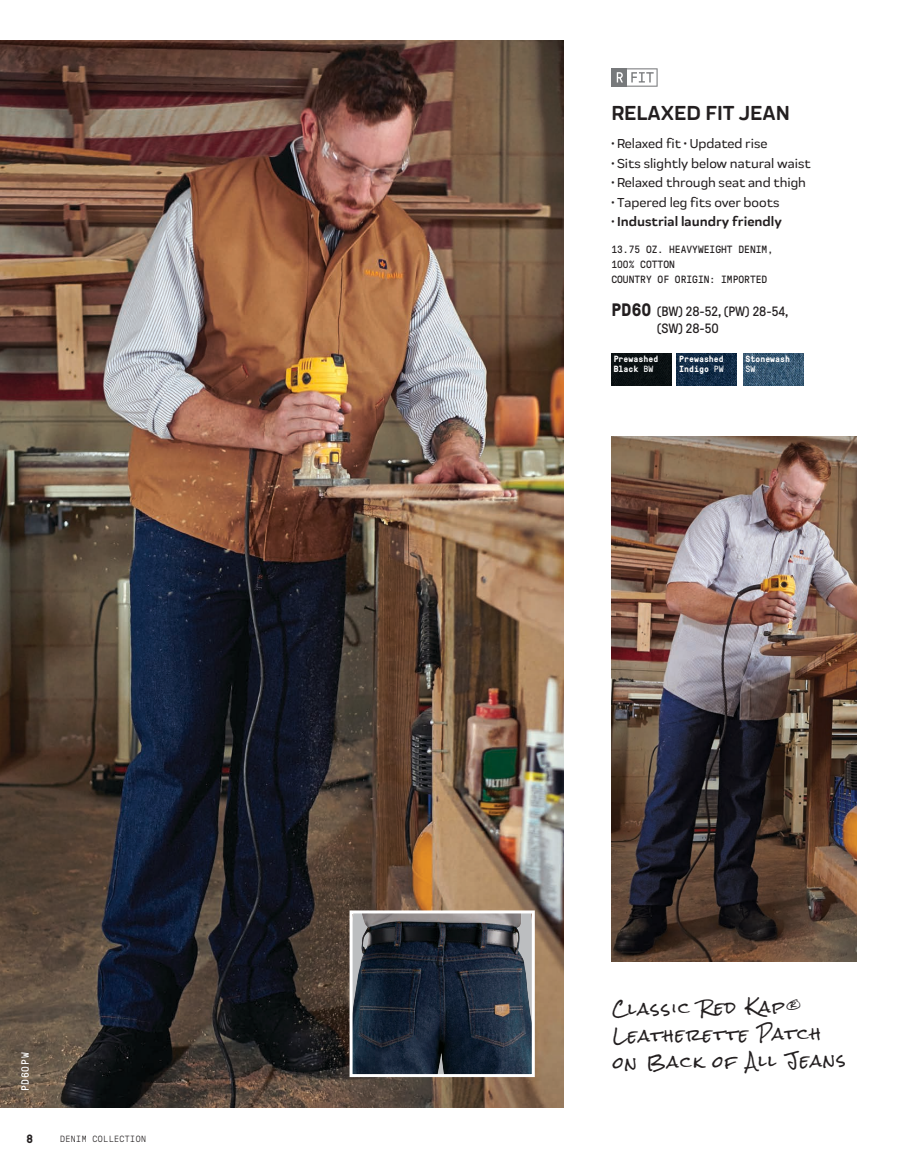
<style>
.page{position:relative;width:905px;height:1175px;background:#fff}
.page>*{position:absolute;margin:0;border:0;box-sizing:border-box;transform-origin:0 0}
.t1{font:700 21px "Praktika Rnd";color:#231f20}
.t2{font:15.75px/27.2px "Rock Salt";color:#231f20}
.t3{font:500 13.5px "Praktika Rnd";color:#231f20}
.t4{font:13.5px/16.5px "GT Pressura";color:#231f20}
.t5{font:700 13.5px "Praktika Rnd";color:#231f20}
.t6{font:700 12px "GT Pressura Mono";color:#231f20}
.t7{font:10.5px/15px "GT Pressura Mono";color:#231f20}
.t8{font:10.5px "GT Pressura Mono";letter-spacing:.075em;color:#fff}
.t9{font:700 9px/9.8px "GT Pressura Mono";color:#fff}
.t10{font:300 9px "GT Pressura Mono";letter-spacing:.05em;color:#231f20}
.t11{font:9px "GT Pressura Mono";color:#fff}
.s1{font-weight:500}
.s2{font-weight:700;font-size:18px}
.s3{font-weight:400}
</style>
<div class="page">
<img style="left:0;top:40px;width:563px;height:1067px">
<svg style="left:611px;top:68px;width:46px;height:19px"></svg>
<img style="left:743px;top:353px;width:60px;height:32px">
<img style="left:677px;top:353px;width:59px;height:32px">
<div style="left:611px;top:353px;width:60px;height:32px;background:#0a1012"></div>
<img style="left:353px;top:914px;width:178px;height:159px">
<div style="left:349px;top:910px;width:186px;height:167px;border:3px solid #fff"></div>
<img style="left:611px;top:436px;width:245px;height:525px">
<p class="t8" style="left:20px;top:1091px;width:40px;rotate:-90deg">PD60PW</p>
<p class="t6" style="left:26px;top:1130px;width:8px">8</p>
<p class="t10" style="left:60px;top:1133px;width:87px">DENIM COLLECTION</p>
<h1 class="t1" style="left:611px;top:96px;width:180px">RELAXED FIT JEAN</h1>
<p class="t3" style="left:611px;top:134px;width:158px">• Relaxed fit • Updated rise</p>
<p class="t3" style="left:611px;top:153px;width:201px">• Sits slightly below natural waist</p>
<p class="t3" style="left:611px;top:172px;width:196px">• Relaxed through seat and thigh</p>
<p class="t3" style="left:611px;top:192px;width:170px">• Tapered leg fits over boots</p>
<p class="t5" style="left:611px;top:211px;width:172px"><span class="s1">•</span> Industrial laundry friendly</p>
<p class="t7" style="left:611px;top:242px;width:163px">13.75 OZ. HEAVYWEIGHT DENIM,<br>100% COTTON<br>COUNTRY OF ORIGIN: IMPORTED</p>
<p class="t4" style="left:656px;top:303px;width:133px;text-indent:-45px"><span class="s2">PD60</span> (BW) 28-52, (PW) 28-54, (SW) 28-50</p>
<p class="t9" style="left:745px;top:354px;width:46px">Stonewash</p>
<p class="t11" style="left:745px;top:364px;width:11px">SW</p>
<p class="t9" style="left:613px;top:354px;width:46px">Prewashed<br>Black <span class="s3">BW</span></p>
<p class="t9" style="left:679px;top:354px;width:46px">Prewashed<br>Indigo <span class="s3">PW</span></p>
<p class="t2" style="left:612px;top:996px;width:234px;rotate:-1deg">Classic Red Kap<sup>®<br></sup>Leatherette Patch on Back of All Jeans</p>
</div>
